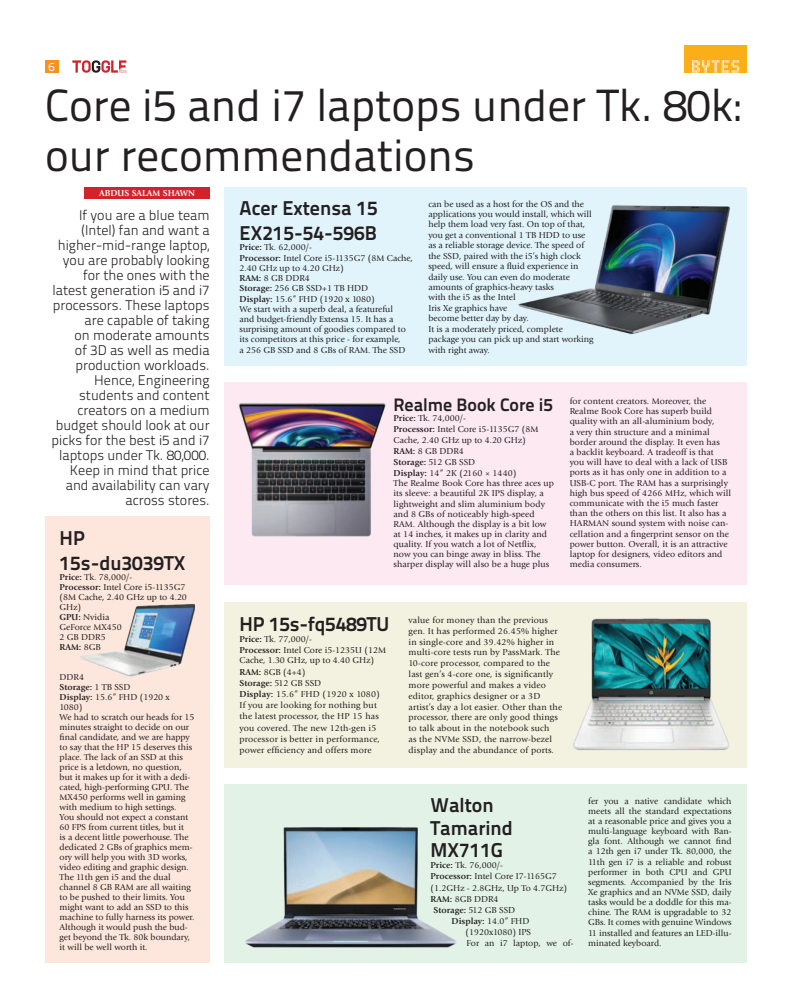
<style>
.page{position:relative;width:792px;height:1008px;background:#fff}
.page>*{position:absolute;margin:0;border:0;box-sizing:border-box;transform-origin:0 0}
.t1{font:45px/50px "Titillium Text 22 L";color:#231f20}
.t2{font:700 20px/22.4px "Titillium Text 22 L";color:#231f20}
.t3{font:700 18px "Titillium Text 22 L";color:#231f20}
.t4{font:300 14px/15px "Titillium Text 22 L";color:#231f20;text-align:right}
.t5{font:12px "Titillium Text 22 L";color:#fff}
.t6{font:9px/10px "Giovanni Std";color:#231f20}
.t7{font:9px/10.8px "Giovanni Std";letter-spacing:.02em;color:#231f20}
.t8{font:700 9px "Giovanni Std";color:#231f20}
.t9{font:700 9px "Giovanni Std";color:#fff}
.s1{font-weight:700}
.s2{font-weight:400}
</style>
<div class="page">
<svg style="left:72px;top:60px;width:54px;height:13px"></svg>
<div style="left:45px;top:60px;width:14px;height:13px;background:#f7931d"></div>
<div style="left:685px;top:45px;width:62px;height:28px;background:#faaf18"></div>
<svg style="left:692px;top:60px;width:47px;height:13px"></svg>
<div style="left:85px;top:187px;width:125px;height:12px;background:#d1232a"></div>
<div style="left:224px;top:382px;width:523px;height:203px;background:#fce9f1"></div>
<img style="left:238px;top:403px;width:148px;height:134px">
<div style="left:224px;top:602px;width:523px;height:166px;background:#f3f1df"></div>
<img style="left:573px;top:618px;width:156px;height:132px">
<div style="left:224px;top:784px;width:523px;height:179px;background:#e3f2e7"></div>
<img style="left:245px;top:827px;width:212px;height:121px">
<div style="left:224px;top:187px;width:523px;height:179px;background:#e1f4fc"></div>
<img style="left:518px;top:205px;width:212px;height:130px">
<div style="left:45px;top:516px;width:165px;height:447px;background:#fde7dc"></div>
<img style="left:80px;top:603px;width:115px;height:74px">
<h3 class="t5" style="left:49px;top:62px;width:8px">6</h3>
<h1 class="t1" style="left:45px;top:85px;width:698px">Core i5 and i7 laptops under Tk. 80k: our recommendations</h1>
<p class="t9" style="left:99px;top:190px;width:98px">ABDUS SALAM SHAWN</p>
<p class="t4" style="left:52px;top:209px;width:160px">If you are a blue team (Intel) fan and want a higher-mid-range laptop, you are probably looking for the ones with the latest generation i5 and i7 processors. These laptops are capable of taking<br>on moderate amounts<br>of 3D as well as media production workloads.<br>Hence, Engineering students and content creators on a medium budget should look at our picks for the best i5 and i7 laptops under Tk. 80,000.<br>Keep in mind that price and availability can vary across stores.</p>
<p class="t6" style="left:428px;top:199px;width:167px;line-height:10.4px">can be used as a host for the OS and the applications you would install, which will help them load very fast. On top of that, you get a conventional 1 TB HDD to use as a reliable storage device. The speed of the SSD, paired with the i5’s high clock speed, will ensure a fluid experience in daily use. You can even do moderate amounts of graphics-heavy tasks<br>with the i5 as the Intel<br>Iris Xe graphics have<br>become better day by day.<br>It is a moderately priced, complete package you can pick up and start working with right away.</p>
<h2 class="t2" style="left:240px;top:197px;width:140px;line-height:25.2px">Acer Extensa 15<br>EX215-54-596B</h2>
<p class="t6" style="left:240px;top:243px;width:175px"><span class="s1">Price:</span> Tk. 62,000/-<br><span class="s1">Processor:</span> Intel Core i5-1135G7 (8M Cache,<br>2.40 GHz up to 4.20 GHz)<br><span class="s1">RAM:</span> 8 GB DDR4<br><span class="s1">Storage:</span> 256 GB SSD+1 TB HDD<br><span class="s1">Display:</span> 15.6” FHD (1920 x 1080)<br>We start with a superb deal, a featureful<br>and budget-friendly Extensa 15. It has a surprising amount of goodies compared to its competitors at this price - for example,<br>a 256 GB SSD and 8 GBs of RAM. The SSD</p>
<p class="t6" style="left:570px;top:397px;width:163px">for content creators. Moreover, the Realme Book Core has superb build quality with an all-aluminium body,<br>a very thin structure and a minimal border around the display. It even has<br>a backlit keyboard. A tradeoff is that<br>you will have to deal with a lack of USB ports as it has only one in addition to a USB-C port. The RAM has a surprisingly high bus speed of 4266 MHz, which will communicate with the i5 much faster than the others on this list. It also has a HARMAN sound system with noise can&shy;cellation and a fingerprint sensor on the power button. Overall, it is an attractive laptop for designers, video editors and media consumers.</p>
<h3 class="t3" style="left:394px;top:398px;width:161px">Realme Book Core i5</h3>
<p class="t6" style="left:394px;top:414px;width:162px;line-height:10.4px"><span class="s1">Price:</span> Tk. 74,000/-<br><span class="s1">Processor:</span> Intel Core i5-1135G7 (8M<br>Cache, 2.40 GHz up to 4.20 GHz)<br><span class="s1">RAM:</span> 8 GB DDR4<br><span class="s1">Storage:</span> 512 GB SSD<br><span class="s1">Display:</span> 14” 2K (2160 × 1440)<br>The Realme Book Core has three aces up its sleeve: a beautiful 2K IPS display, a lightweight and slim aluminium body and 8 GBs of noticeably high-speed<br>RAM. Although the display is a bit low at 14 inches, it makes up in clarity and quality. If you watch a lot of Netflix, now you can binge away in bliss. The sharper display will also be a huge plus</p>
<h2 class="t2" style="left:60px;top:527px;width:127px;line-height:25px">HP<br>15s-du3039TX</h2>
<p class="t6" style="left:60px;top:573px;width:129px"><span class="s1">Price:</span> Tk. 78,000/-<br><span class="s1">Processor:</span> Intel Core i5-1135G7 (8M Cache, 2.40 GHz up to 4.20<br>GHz)<br><span class="s1">GPU:</span> Nvidia<br>GeForce MX450<br>2 GB DDR5<br><span class="s1">RAM:</span> 8GB</p>
<p class="t6" style="left:60px;top:673px;width:136px">DDR4<br><span class="s1">Storage:</span> 1 TB SSD<br><span class="s1">Display:</span> 15.6” FHD (1920 x<br>1080)<br>We had to scratch our heads for 15 minutes straight to decide on our final candidate, and we are happy to say that the HP 15 deserves this place. The lack of an SSD at this price is a letdown, no question, but it makes up for it with a dedi&shy;cated, high-performing GPU. The<br>MX450 performs well in gaming with medium to high settings.<br>You should not expect a constant<br>60 FPS from current titles, but it<br>is a decent little powerhouse. The dedicated 2 GBs of graphics mem&shy;ory will help you with 3D works, video editing and graphic design.<br>The 11th gen i5 and the dual channel 8 GB RAM are all waiting to be pushed to their limits. You might want to add an SSD to this machine to fully harness its power.<br>Although it would push the bud&shy;get beyond the Tk. 80k boundary, it will be well worth it.</p>
<p class="t7" style="left:409px;top:615px;width:155px">value for money than the previous gen. It has performed 26.45% higher in single-core and 39.42% higher in multi-core tests run by PassMark. The 10-core processor, compared to the last gen’s 4-core one, is significantly more powerful and makes a video editor, graphics designer or a 3D artist’s day a lot easier. Other than the processor, there are only good things to talk about in the notebook such<br>as the NVMe SSD, the narrow-bezel display and the abundance of ports.</p>
<h2 class="t2" style="left:240px;top:615px;width:151px">HP 15s-fq5489TU</h2>
<p class="t7" style="left:240px;top:634px;width:148px;line-height:11.1px"><span class="s1">Price:</span> Tk. 77,000/-<br><span class="s1">Processor:</span> Intel Core i5-1235U (12M<br>Cache, 1.30 GHz, up to 4.40 GHz)<br><span class="s1">RAM:</span> 8GB (4+4)<br><span class="s1">Storage:</span> 512 GB SSD<br><span class="s1">Display:</span> 15.6” FHD (1920 x 1080)<br>If you are looking for nothing but the latest processor, the HP 15 has you covered. The new 12th-gen i5 processor is better in performance, power efficiency and offers more</p>
<p class="t6" style="left:588px;top:797px;width:145px;text-align:justify">fer you a native candidate which meets all the standard expectations at a reasonable price and gives you a multi-language keyboard with Ban&shy;gla font. Although we cannot find a 12th gen i7 under Tk. 80,000, the 11th gen i7 is a reliable and robust performer in both CPU and GPU segments. Accompanied by the Iris Xe graphics and an NVMe SSD, daily tasks would be a doddle for this ma&shy;chine. The RAM is upgradable to 32<br>GBs. It comes with genuine Windows 11 installed and features an LED-illu&shy;minated keyboard.</p>
<h2 class="t2" style="left:431px;top:796px;width:84px">Walton<br>Tamarind<br>MX711G</h2>
<p class="t6" style="left:431px;top:861px;width:74px"><span class="s1">Price:</span> Tk. 76,000/-</p>
<p class="t6" style="left:431px;top:872px;width:128px"><span class="s1">Processor:</span> Intel Core I7-1165G7</p>
<p class="t6" style="left:431px;top:883px;width:138px">(1.2GHz - 2.8GHz, Up To 4.7GHz)</p>
<p class="t6" style="left:431px;top:895px;width:70px"><span class="s1">RAM:</span> 8GB DDR4</p>
<p class="t8" style="left:434px;top:906px;width:83px">Storage: <span class="s2">512 GB SSD</span></p>
<p class="t8" style="left:452px;top:918px;width:79px">Display: <span class="s2">14.0” FHD</span></p>
<p class="t6" style="left:466px;top:928px;width:67px">(1920x1080) IPS</p>
<p class="t6" style="left:467px;top:939px;width:108px">For an i7 laptop, we of-</p>
</div>
